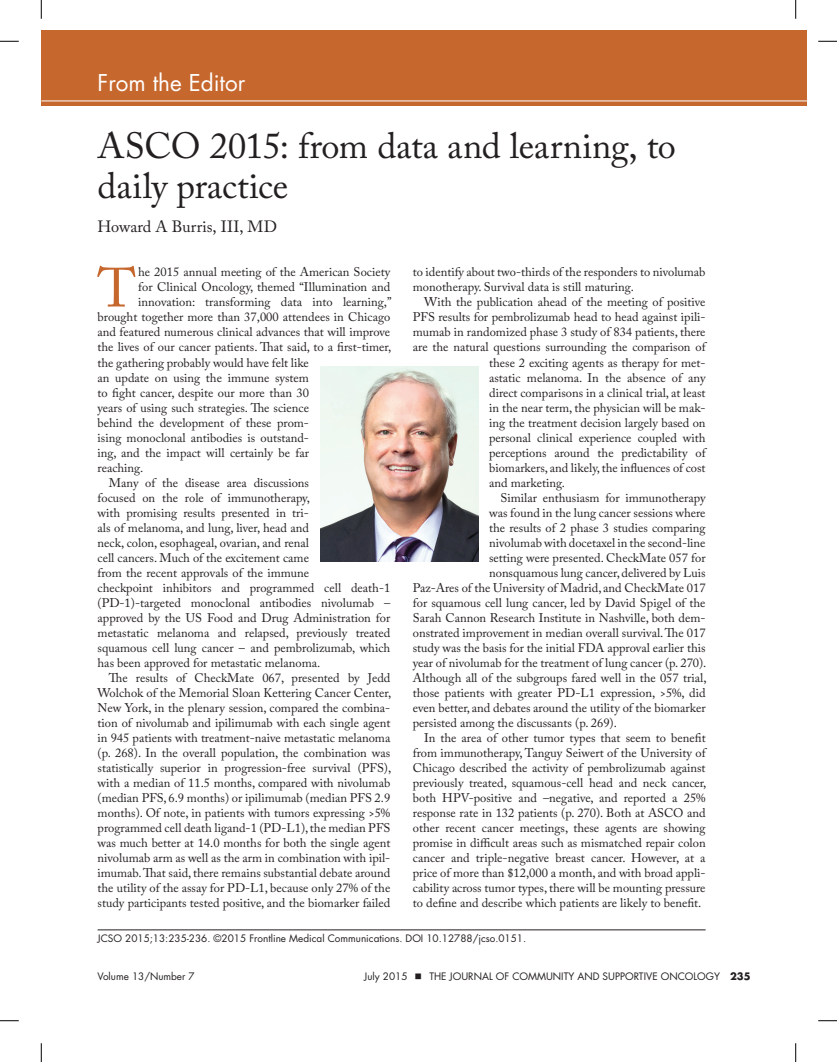
<style>
.page{position:relative;width:837px;height:1062px;background:#fff}
.page>*{position:absolute;margin:0;border:0;box-sizing:border-box;transform-origin:0 0}
.t1{font:54.75px "Adobe Caslon Pro";color:#c6672d}
.t2{font:36.25px/40px "Adobe Caslon Pro";letter-spacing:-.005em;color:#231f20}
.t3{font:22.5px "Futura Std";color:#fff}
.t4{font:16.25px "Adobe Caslon Pro";letter-spacing:.015em;color:#231f20}
.t5{font:12.5px/15px "Adobe Caslon Pro";color:#231f20}
.t6{font:10px "Futura Std";color:#231f20}
.s1{font-weight:700}
</style>
<div class="page">
<div style="left:41px;top:30px;width:765px;height:75px;background:#c6672d"></div>
<hr style="left:41px;top:100px;width:765px;height:1px;background:#fff">
<hr style="left:98px;top:929px;width:607px;height:1px;background:#231f20">
<img style="left:320px;top:366px;width:158px;height:195px">
<svg style="left:0;top:40px;width:19px;height:2px"></svg>
<svg style="left:818px;top:40px;width:18px;height:2px"></svg>
<svg style="left:0;top:1020px;width:19px;height:1px"></svg>
<svg style="left:818px;top:1020px;width:18px;height:1px"></svg>
<svg style="left:40px;top:0;width:2px;height:19px"></svg>
<svg style="left:40px;top:1043px;width:2px;height:18px"></svg>
<svg style="left:795px;top:0;width:1px;height:19px"></svg>
<svg style="left:795px;top:1043px;width:1px;height:18px"></svg>
<h3 class="t3" style="left:98px;top:68px;width:149px">From the Editor</h3>
<h2 class="t2" style="left:98px;top:125px;width:579px">ASCO 2015: from data and learning, to daily practice</h2>
<h3 class="t4" style="left:98px;top:217px;width:181px">Howard A Burris, III, MD</h3>
<h1 class="t1" style="left:98px;top:255px;width:40px">T</h1>
<p class="t5" style="left:138px;top:264px;width:253px">he 2015 annual meeting of the American Society</p>
<p class="t5" style="left:412px;top:264px;width:294px">to identify about two-thirds of the responders to nivolumab monotherapy. Survival data is still maturing.</p>
<p class="t5" style="left:424px;top:294px;width:283px">With the publication ahead of the meeting of positive</p>
<p class="t5" style="left:412px;top:309px;width:294px">PFS results for pembrolizumab head to head against ipili-</p>
<p class="t5" style="left:412px;top:324px;width:294px">mumab in randomized phase 3 study of 834 patients, there</p>
<p class="t5" style="left:412px;top:339px;width:294px">are the natural questions surrounding the comparison of</p>
<p class="t5" style="left:489px;top:354px;width:218px">these 2 exciting agents as therapy for met-</p>
<p class="t5" style="left:489px;top:369px;width:218px">astatic melanoma. In the absence of any</p>
<p class="t5" style="left:489px;top:384px;width:218px">direct comparisons in a clinical trial, at least</p>
<p class="t5" style="left:489px;top:399px;width:218px">in the near term, the physician will be mak-</p>
<p class="t5" style="left:489px;top:414px;width:218px">ing the treatment decision largely based on</p>
<p class="t5" style="left:489px;top:429px;width:218px">personal clinical experience coupled with</p>
<p class="t5" style="left:489px;top:444px;width:218px">perceptions around the predictability of</p>
<p class="t5" style="left:489px;top:459px;width:218px">biomarkers, and likely, the influences of cost</p>
<p class="t5" style="left:489px;top:474px;width:77px">and marketing.</p>
<p class="t5" style="left:500px;top:489px;width:207px">Similar enthusiasm for immunotherapy</p>
<p class="t5" style="left:489px;top:504px;width:218px">was found in the lung cancer sessions where</p>
<p class="t5" style="left:489px;top:519px;width:218px">the results of 2 phase 3 studies comparing</p>
<p class="t5" style="left:489px;top:534px;width:218px">nivolumab with docetaxel in the second-line</p>
<p class="t5" style="left:489px;top:549px;width:218px">setting were presented. CheckMate 057 for</p>
<p class="t5" style="left:489px;top:564px;width:218px">nonsquamous lung cancer, delivered by Luis</p>
<p class="t5" style="left:412px;top:579px;width:294px">Paz-Ares of the University of Madrid, and CheckMate 017</p>
<p class="t5" style="left:412px;top:594px;width:294px">for squamous cell lung cancer, led by David Spigel of the</p>
<p class="t5" style="left:412px;top:609px;width:294px">Sarah Cannon Research Institute in Nashville, both dem-</p>
<p class="t5" style="left:412px;top:624px;width:294px">onstrated improvement in median overall survival. The 017</p>
<p class="t5" style="left:412px;top:639px;width:294px">study was the basis for the initial FDA approval earlier this</p>
<p class="t5" style="left:412px;top:654px;width:295px">year of nivolumab for the treatment of lung cancer (p. 270).</p>
<p class="t5" style="left:412px;top:669px;width:295px">Although all of the subgroups fared well in the 057 trial,</p>
<p class="t5" style="left:412px;top:684px;width:294px">those patients with greater PD-L1 expression, &gt;5%, did</p>
<p class="t5" style="left:412px;top:699px;width:294px">even better, and debates around the utility of the biomarker</p>
<p class="t5" style="left:412px;top:714px;width:205px">persisted among the discussants (p. 269).</p>
<p class="t5" style="left:424px;top:729px;width:283px">In the area of other tumor types that seem to benefit</p>
<p class="t5" style="left:412px;top:744px;width:294px">from immunotherapy, Tanguy Seiwert of the University of</p>
<p class="t5" style="left:412px;top:759px;width:294px">Chicago described the activity of pembrolizumab against</p>
<p class="t5" style="left:412px;top:774px;width:295px">previously treated, squamous-cell head and neck cancer,</p>
<p class="t5" style="left:412px;top:789px;width:294px">both HPV-positive and –negative, and reported a 25%</p>
<p class="t5" style="left:412px;top:804px;width:294px">response rate in 132 patients (p. 270). Both at ASCO and</p>
<p class="t5" style="left:412px;top:819px;width:294px">other recent cancer meetings, these agents are showing</p>
<p class="t5" style="left:412px;top:834px;width:294px">promise in difficult areas such as mismatched repair colon</p>
<p class="t5" style="left:412px;top:849px;width:294px">cancer and triple-negative breast cancer. However, at a</p>
<p class="t5" style="left:412px;top:864px;width:294px">price of more than $12,000 a month, and with broad appli-</p>
<p class="t5" style="left:412px;top:879px;width:294px">cability across tumor types, there will be mounting pressure</p>
<p class="t5" style="left:412px;top:894px;width:290px">to define and describe which patients are likely to benefit.</p>
<p class="t5" style="left:138px;top:279px;width:253px">for Clinical Oncology, themed “Illumination and</p>
<p class="t5" style="left:138px;top:294px;width:255px">innovation: transforming data into learning,”</p>
<p class="t5" style="left:97px;top:309px;width:294px">brought together more than 37,000 attendees in Chicago</p>
<p class="t5" style="left:97px;top:324px;width:294px">and featured numerous clinical advances that will improve</p>
<p class="t5" style="left:97px;top:339px;width:295px">the lives of our cancer patients. That said, to a first-timer,</p>
<p class="t5" style="left:97px;top:354px;width:213px">the gathering probably would have felt like</p>
<p class="t5" style="left:97px;top:369px;width:213px">an update on using the immune system</p>
<p class="t5" style="left:97px;top:384px;width:213px">to fight cancer, despite our more than 30</p>
<p class="t5" style="left:97px;top:399px;width:213px">years of using such strategies. The science</p>
<p class="t5" style="left:97px;top:414px;width:213px">behind the development of these prom-</p>
<p class="t5" style="left:97px;top:429px;width:213px">ising monoclonal antibodies is outstand-</p>
<p class="t5" style="left:97px;top:444px;width:213px">ing, and the impact will certainly be far</p>
<p class="t5" style="left:97px;top:459px;width:47px">reaching.</p>
<p class="t5" style="left:109px;top:474px;width:201px">Many of the disease area discussions</p>
<p class="t5" style="left:97px;top:489px;width:214px">focused on the role of immunotherapy,</p>
<p class="t5" style="left:97px;top:504px;width:213px">with promising results presented in tri-</p>
<p class="t5" style="left:97px;top:519px;width:213px">als of melanoma, and lung, liver, head and</p>
<p class="t5" style="left:97px;top:534px;width:213px">neck, colon, esophageal, ovarian, and renal</p>
<p class="t5" style="left:97px;top:549px;width:213px">cell cancers. Much of the excitement came</p>
<p class="t5" style="left:97px;top:564px;width:213px">from the recent approvals of the immune</p>
<p class="t5" style="left:97px;top:579px;width:294px">checkpoint inhibitors and programmed cell death-1</p>
<p class="t5" style="left:97px;top:594px;width:294px">(PD-1)-targeted monoclonal antibodies nivolumab –</p>
<p class="t5" style="left:97px;top:609px;width:294px">approved by the US Food and Drug Administration for</p>
<p class="t5" style="left:97px;top:624px;width:294px">metastatic melanoma and relapsed, previously treated</p>
<p class="t5" style="left:97px;top:639px;width:294px">squamous cell lung cancer – and pembrolizumab, which</p>
<p class="t5" style="left:97px;top:654px;width:224px">has been approved for metastatic melanoma.</p>
<p class="t5" style="left:109px;top:669px;width:283px">The results of CheckMate 067, presented by Jedd</p>
<p class="t5" style="left:97px;top:684px;width:295px">Wolchok of the Memorial Sloan Kettering Cancer Center,</p>
<p class="t5" style="left:97px;top:699px;width:294px">New York, in the plenary session, compared the combina-</p>
<p class="t5" style="left:97px;top:714px;width:294px">tion of nivolumab and ipilimumab with each single agent</p>
<p class="t5" style="left:97px;top:729px;width:294px">in 945 patients with treatment-naive metastatic melanoma</p>
<p class="t5" style="left:97px;top:744px;width:294px">(p. 268). In the overall population, the combination was</p>
<p class="t5" style="left:97px;top:759px;width:295px">statistically superior in progression-free survival (PFS),</p>
<p class="t5" style="left:97px;top:774px;width:294px">with a median of 11.5 months, compared with nivolumab</p>
<p class="t5" style="left:97px;top:789px;width:294px">(median PFS, 6.9 months) or ipilimumab (median PFS 2.9</p>
<p class="t5" style="left:97px;top:804px;width:294px">months). Of note, in patients with tumors expressing &gt;5%</p>
<p class="t5" style="left:97px;top:819px;width:294px">programmed cell death ligand-1 (PD-L1), the median PFS</p>
<p class="t5" style="left:97px;top:834px;width:294px">was much better at 14.0 months for both the single agent</p>
<p class="t5" style="left:97px;top:849px;width:294px">nivolumab arm as well as the arm in combination with ipil-</p>
<p class="t5" style="left:97px;top:864px;width:294px">imumab. That said, there remains substantial debate around</p>
<p class="t5" style="left:97px;top:879px;width:294px">the utility of the assay for PD-L1, because only 27% of the</p>
<p class="t5" style="left:97px;top:894px;width:294px">study participants tested positive, and the biomarker failed</p>
<p class="t6" style="left:98px;top:931px;width:430px">JCSO 2015;13:235-236. ©2015 Frontline Medical Communications. DOI 10.12788/jcso.0151.</p>
<p class="t6" style="left:98px;top:969px;width:99px">Volume 13/Number 7</p>
<p class="t6" style="left:364px;top:969px;width:45px">July 2015</p>
<p class="t6" style="left:429px;top:969px;width:323px">THE JOURNAL OF COMMUNITY AND SUPPORTIVE ONCOLOGY <span class="s1">235</span></p>
</div>
